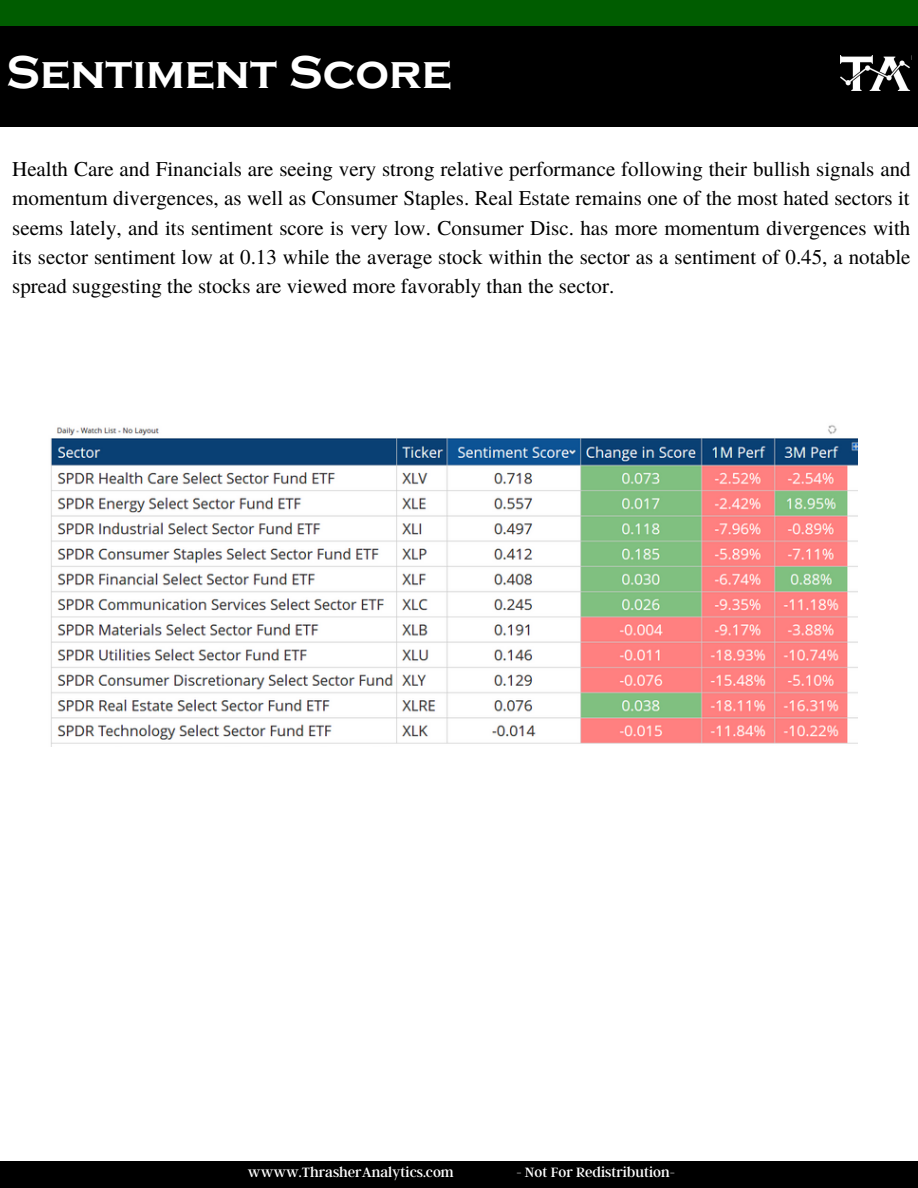
<style>
.page{position:relative;width:918px;height:1188px;background:#fff}
.page>*{position:absolute;margin:0;border:0;box-sizing:border-box;transform-origin:0 0}
.t1{font:700 47.25px "Copperplate Gothic";color:#fff}
.t2{font:21px/29.2px "Te X Gyre Termes";color:#000;text-align:justify}
.t3{font:15px "Argent CF";color:#fff}
</style>
<div class="page">
<div style="left:0;top:0;width:918px;height:27px;background:#005c00"></div>
<div style="left:0;top:1162px;width:918px;height:26px;background:#000"></div>
<div style="left:0;top:26px;width:918px;height:101px;background:#000"></div>
<img style="left:840px;top:56px;width:71px;height:35px">
<img style="left:50px;top:425px;width:807px;height:322px">
<h1 class="t1" style="left:6px;top:46px;width:447px">Sentiment Score</h1>
<p class="t2" style="left:12px;top:153px;width:900px">Health Care and Financials are seeing very strong relative performance following their bullish signals and momentum divergences, as well as Consumer Staples. Real Estate remains one of the most hated sectors it seems lately, and its sentiment score is very low. Consumer Disc. has more momentum divergences with its sector sentiment low at 0.13 while the average stock within the sector as a sentiment of 0.45, a notable spread suggesting the stocks are viewed more favorably than the sector.</p>
<p class="t3" style="left:248px;top:1162px;width:207px">wwww.ThrasherAnalytics.com</p>
<p class="t3" style="left:516px;top:1162px;width:160px">- Not For Redistribution-</p>
</div>
